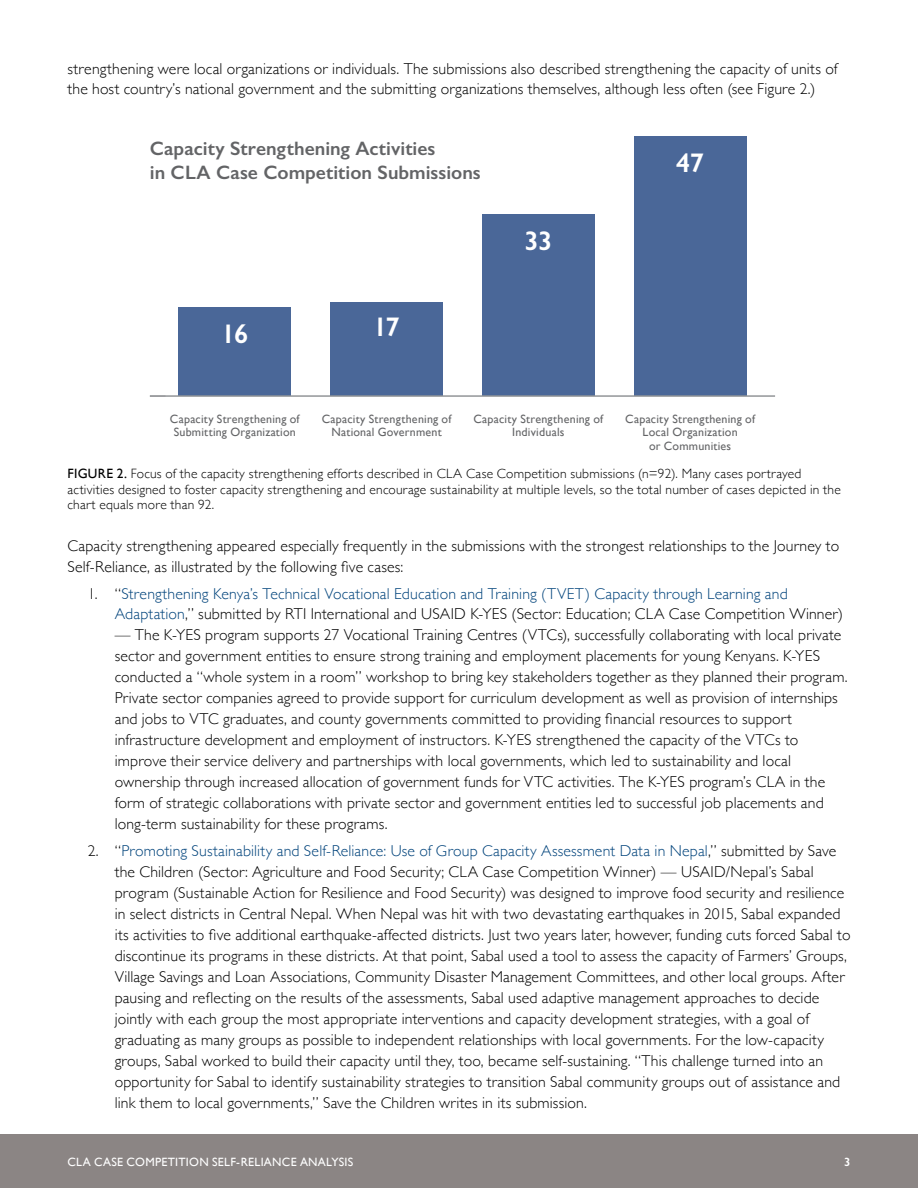
<style>
.page{position:relative;width:918px;height:1188px;background:#fff}
.page>*{position:absolute;margin:0;border:0;box-sizing:border-box;transform-origin:0 0}
.t1{font:600 27px "Gill Sans";letter-spacing:-.04em;color:#fff}
.t2{font:600 19.5px/24px "Gill Sans";color:#636466}
.t3{font:300 15.75px/21px "Gill Sans";letter-spacing:.01em;color:#000}
.t4{font:300 15.75px/21px "Gill Sans";letter-spacing:.01em;color:#00437b}
.t5{font:300 13.5px/15.8px "Gill Sans";letter-spacing:.015em;color:#000}
.t6{font:12px/13.5px "Gill Sans";letter-spacing:.02em;color:#636466;text-align:center}
.t7{font:12px "Gill Sans";letter-spacing:.025em;color:#fff}
.t8{font:600 12px "Gill Sans";color:#fff}
.s1{font-weight:400}
.s2{color:#000}
.s3{color:#00437b}
</style>
<div class="page">
<div style="left:0;top:1134px;width:918px;height:54px;background:#8b8584"></div>
<div style="left:634px;top:137px;width:112px;height:259px;background:#4a6798"></div>
<div style="left:482px;top:214px;width:113px;height:182px;background:#4a6798"></div>
<div style="left:330px;top:302px;width:113px;height:94px;background:#4a6798"></div>
<div style="left:179px;top:308px;width:112px;height:88px;background:#4a6798"></div>
<hr style="left:150px;top:395px;width:625px;height:2px;background:#939598">
<p class="t3" style="left:68px;top:57px;width:772px">strengthening were local organizations or individuals. The submissions also described strengthening the capacity of units of the host country’s national government and the submitting organizations themselves, although less often (see Figure 2.)</p>
<p class="t2" style="left:150px;top:137px;width:332px">Capacity Strengthening Activities<br>in CLA Case Competition Submissions</p>
<h1 class="t1" style="left:221px;top:318px;width:29px">16</h1>
<h1 class="t1" style="left:373px;top:311px;width:28px">17</h1>
<h1 class="t1" style="left:524px;top:224px;width:29px">33</h1>
<h1 class="t1" style="left:676px;top:147px;width:29px">47</h1>
<p class="t6" style="left:170px;top:412px;width:131px">Capacity Strengthening of<br>Submitting Organization</p>
<p class="t6" style="left:322px;top:412px;width:131px">Capacity Strengthening of<br>National Government</p>
<p class="t6" style="left:474px;top:412px;width:131px">Capacity Strengthening of<br>Individuals</p>
<p class="t6" style="left:625px;top:412px;width:131px">Capacity Strengthening of<br>Local Organization<br>or Communities</p>
<p class="t5" style="left:68px;top:465px;width:775px"><span class="s1">FIGURE 2.</span> Focus of the capacity strengthening efforts described in CLA Case Competition submissions (n=92). Many cases portrayed activities designed to foster capacity strengthening and encourage sustainability at multiple levels, so the total number of cases depicted in the chart equals more than 92.</p>
<p class="t3" style="left:68px;top:535px;width:773px">Capacity strengthening appeared especially frequently in the submissions with the strongest relationships to the Journey to<br>Self-Reliance, as illustrated by the following five cases:</p>
<p class="t4" style="left:115px;top:582px;width:730px;text-indent:-27px"><span class="s2">1. “</span>Strengthening Kenya’s Technical Vocational Education and Training (TVET) Capacity through Learning and<br>Adaptation<span class="s2">,” submitted by RTI International and USAID K-YES (Sector: Education; CLA Case Competition Winner)</span></p>
<p class="t3" style="left:115px;top:624px;width:734px">— The K-YES program supports 27 Vocational Training Centres (VTCs), successfully collaborating with local private sector and government entities to ensure strong training and employment placements for young Kenyans. K-YES conducted a “whole system in a room” workshop to bring key stakeholders together as they planned their program.<br>Private sector companies agreed to provide support for curriculum development as well as provision of internships and jobs to VTC graduates, and county governments committed to providing financial resources to support infrastructure development and employment of instructors. K-YES strengthened the capacity of the VTCs to improve their service delivery and partnerships with local governments, which led to sustainability and local ownership through increased allocation of government funds for VTC activities. The K-YES program’s CLA in the form of strategic collaborations with private sector and government entities led to successful job placements and long-term sustainability for these programs.</p>
<p class="t3" style="left:115px;top:839px;width:737px;text-indent:-27px">2. “<span class="s3">Promoting Sustainability and Self-Reliance: Use of Group Capacity Assessment Data in Nepal</span>,” submitted by Save the Children (Sector: Agriculture and Food Security; CLA Case Competition Winner) — USAID/Nepal’s Sabal program (Sustainable Action for Resilience and Food Security) was designed to improve food security and resilience in select districts in Central Nepal. When Nepal was hit with two devastating earthquakes in 2015, Sabal expanded its activities to five additional earthquake-affected districts. Just two years later, however, funding cuts forced Sabal to discontinue its programs in these districts. At that point, Sabal used a tool to assess the capacity of Farmers’ Groups, Village Savings and Loan Associations, Community Disaster Management Committees, and other local groups. After pausing and reflecting on the results of the assessments, Sabal used adaptive management approaches to decide jointly with each group the most appropriate interventions and capacity development strategies, with a goal of graduating as many groups as possible to independent relationships with local governments. For the low-capacity groups, Sabal worked to build their capacity until they, too, became self-sustaining. “This challenge turned into an opportunity for Sabal to identify sustainability strategies to transition Sabal community groups out of assistance and link them to local governments,” Save the Children writes in its submission.</p>
<p class="t7" style="left:68px;top:1154px;width:287px">CLA CASE COMPETITION SELF-RELIANCE ANALYSIS</p>
<p class="t8" style="left:844px;top:1154px;width:8px">3</p>
</div>
